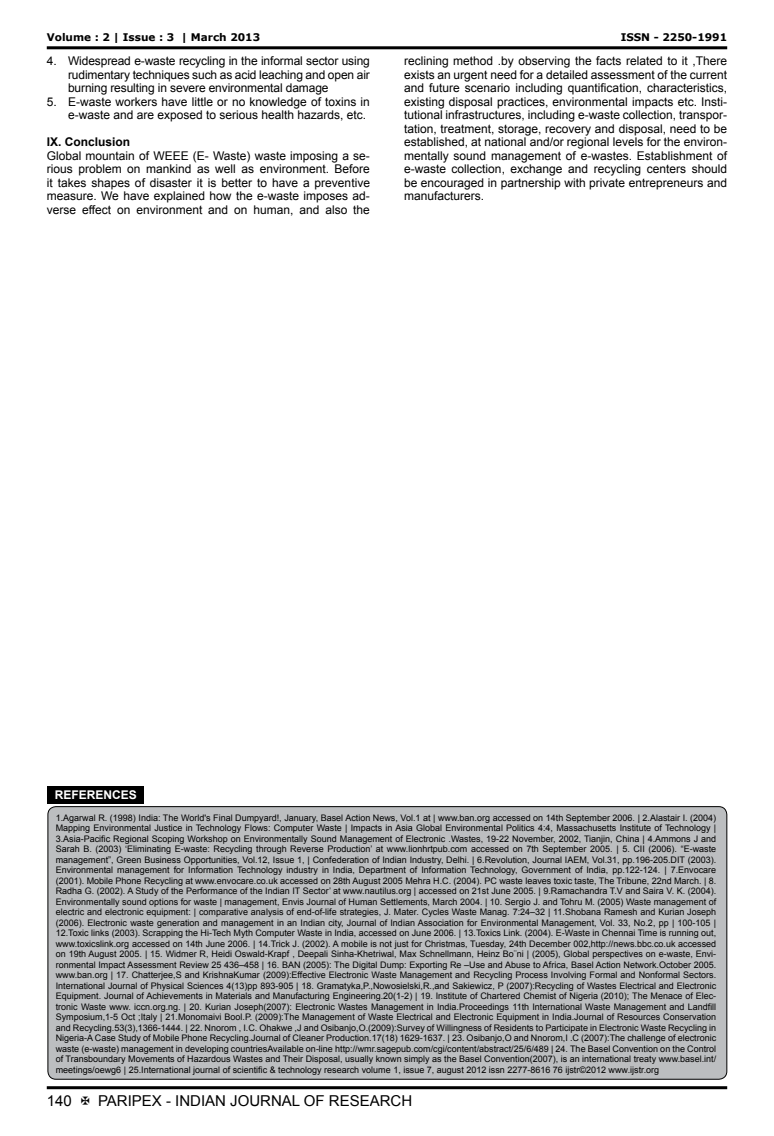
<style>
.page{position:relative;width:774px;height:1136px;background:#fff}
.page>*{position:absolute;margin:0;border:0;box-sizing:border-box;transform-origin:0 0}
.t1{font:15px "Arial";color:#000}
.t2{font:12px/13.5px "Arial";color:#000;text-align:justify}
.t3{font:700 12px "Arial";color:#000}
.t4{font:700 12px "Arial";color:#fff}
.t5{font:700 10.5px "Verdana";color:#000}
.t6{font:9px/10.5px "Arial";color:#000;text-align:justify}
</style>
<div class="page">
<hr style="left:47px;top:46px;width:680px;height:3px;background:#000">
<hr style="left:47px;top:1086px;width:680px;height:3px;background:#000">
<div style="left:48px;top:806px;width:679px;height:273px;background:#bcbec0;border-radius:8px"></div>
<div style="left:48px;top:806px;width:679px;height:273px;border:1px solid #000;border-radius:8px"></div>
<div style="left:48px;top:786px;width:96px;height:17px;background:#000"></div>
<p class="t5" style="left:47px;top:33px;width:215px">Volume : 2 | Issue : 3 | March 2013</p>
<p class="t5" style="left:621px;top:33px;width:108px">ISSN - 2250-1991</p>
<h2 class="t2" style="left:68px;top:55px;width:303px;text-indent:-21px">4. Widespread e-waste recycling in the informal sector using rudimentary techniques such as acid leaching and open air burning resulting in severe environmental damage</h2>
<h2 class="t2" style="left:68px;top:95px;width:303px;text-indent:-21px">5. E-waste workers have little or no knowledge of toxins in e-waste and are exposed to serious health hazards, etc.</h2>
<h2 class="t3" style="left:47px;top:138px;width:85px">IX. Conclusion</h2>
<p class="t2" style="left:47px;top:149px;width:325px">Global mountain of WEEE (E- Waste) waste imposing a se&shy;rious problem on mankind as well as environment. Before it takes shapes of disaster it is better to have a preventive measure. We have explained how the e-waste imposes ad&shy;verse effect on environment and on human, and also the</p>
<p class="t2" style="left:404px;top:55px;width:325px">reclining method .by observing the facts related to it ,There exists an urgent need for a detailed assessment of the current and future scenario including quantification, characteristics, existing disposal practices, environmental impacts etc. Insti&shy;tutional infrastructures, including e-waste collection, transpor&shy;tation, treatment, storage, recovery and disposal, need to be established, at national and/or regional levels for the environ&shy;mentally sound management of e-wastes. Establishment of e-waste collection, exchange and recycling centers should be encouraged in partnership with private entrepreneurs and manufacturers.</p>
<h2 class="t4" style="left:55px;top:790px;width:84px">REFERENCES</h2>
<p class="t6" style="left:56px;top:812px;width:662px">1.Agarwal R. (1998) India: The World's Final Dumpyard!, January, Basel Action News, Vol.1 at | www.ban.org accessed on 14th September 2006. | 2.Alastair I. (2004)<br>Mapping Environmental Justice in Technology Flows: Computer Waste | Impacts in Asia Global Environmental Politics 4:4, Massachusetts Institute of Technology | 3.Asia-Pacific Regional Scoping Workshop on Environmentally Sound Management of Electronic .Wastes, 19-22 November, 2002, Tianjin, China | 4.Ammons J and Sarah B. (2003) ‘Eliminating E-waste: Recycling through Reverse Production’ at www.lionhrtpub.com accessed on 7th September 2005. | 5. CII (2006). “E-waste management”, Green Business Opportunities, Vol.12, Issue 1, | Confederation of Indian Industry, Delhi. | 6.Revolution, Journal IAEM, Vol.31, pp.196-205.DIT (2003).<br>Environmental management for Information Technology industry in India, Department of Information Technology, Government of India, pp.122-124. | 7.Envocare (2001). Mobile Phone Recycling at www.envocare.co.uk accessed on 28th August 2005 Mehra H.C. (2004). PC waste leaves toxic taste, The Tribune, 22nd March. | 8.<br>Radha G. (2002). A Study of the Performance of the Indian IT Sector’ at www.nautilus.org | accessed on 21st June 2005. | 9.Ramachandra T.V and Saira V. K. (2004).<br>Environmentally sound options for waste | management, Envis Journal of Human Settlements, March 2004. | 10. Sergio J. and Tohru M. (2005) Waste management of electric and electronic equipment: | comparative analysis of end-of-life strategies, J. Mater. Cycles Waste Manag. 7:24–32 | 11.Shobana Ramesh and Kurian Joseph (2006). Electronic waste generation and management in an Indian city, Journal of Indian Association for Environmental Management, Vol. 33, No.2, pp | 100-105 | 12.Toxic links (2003). Scrapping the Hi-Tech Myth Computer Waste in India, accessed on June 2006. | 13.Toxics Link. (2004). E-Waste in Chennai Time is running out, www.toxicslink.org accessed on 14th June 2006. | 14.Trick J. (2002). A mobile is not just for Christmas, Tuesday, 24th December 002,http://news.bbc.co.uk accessed on 19th August 2005. | 15. Widmer R, Heidi Oswald-Krapf , Deepali Sinha-Khetriwal, Max Schnellmann, Heinz Bo¨ni | (2005), Global perspectives on e-waste, Envi&shy;ronmental Impact Assessment Review 25 436–458 | 16. BAN (2005): The Digital Dump: Exporting Re –Use and Abuse to Africa, Basel Action Network.October 2005. www.ban.org | 17. Chatterjee,S and KrishnaKumar (2009):Effective Electronic Waste Management and Recycling Process Involving Formal and Nonformal Sectors.<br>International Journal of Physical Sciences 4(13)pp 893-905 | 18. Gramatyka,P.,Nowosielski,R.,and Sakiewicz, P (2007):Recycling of Wastes Electrical and Electronic Equipment. Journal of Achievements in Materials and Manufacturing Engineering.20(1-2) | 19. Institute of Chartered Chemist of Nigeria (2010); The Menace of Elec&shy;tronic Waste www. iccn.org.ng. | 20. Kurian Joseph(2007): Electronic Wastes Management in India.Proceedings 11th International Waste Management and Landfill Symposium,1-5 Oct ;Italy | 21.Monomaivi Bool.P. (2009):The Management of Waste Electrical and Electronic Equipment in India.Journal of Resources Conservation and Recycling.53(3),1366-1444. | 22. Nnorom , I.C. Ohakwe ,J and Osibanjo,O.(2009):Survey of Willingness of Residents to Participate in Electronic Waste Recycling in Nigeria-A Case Study of Mobile Phone Recycling.Journal of Cleaner Production.17(18) 1629-1637. | 23. Osibanjo,O and Nnorom,I .C (2007):The challenge of electronic waste (e-waste) management in developing countriesAvailable on-line http://wmr.sagepub.com/cgi/content/abstract/25/6/489 | 24. The Basel Convention on the Control of Transboundary Movements of Hazardous Wastes and Their Disposal, usually known simply as the Basel Convention(2007), is an international treaty www.basel.int/ meetings/oewg6 | 25.International journal of scientific &amp; technology research volume 1, issue 7, august 2012 issn 2277-8616 76 ijstr©2012 www.ijstr.org</p>
<h1 class="t1" style="left:47px;top:1094px;width:27px">140</h1>
<h1 class="t1" style="left:98px;top:1094px;width:316px">PARIPEX - INDIAN JOURNAL OF RESEARCH</h1>
</div>
